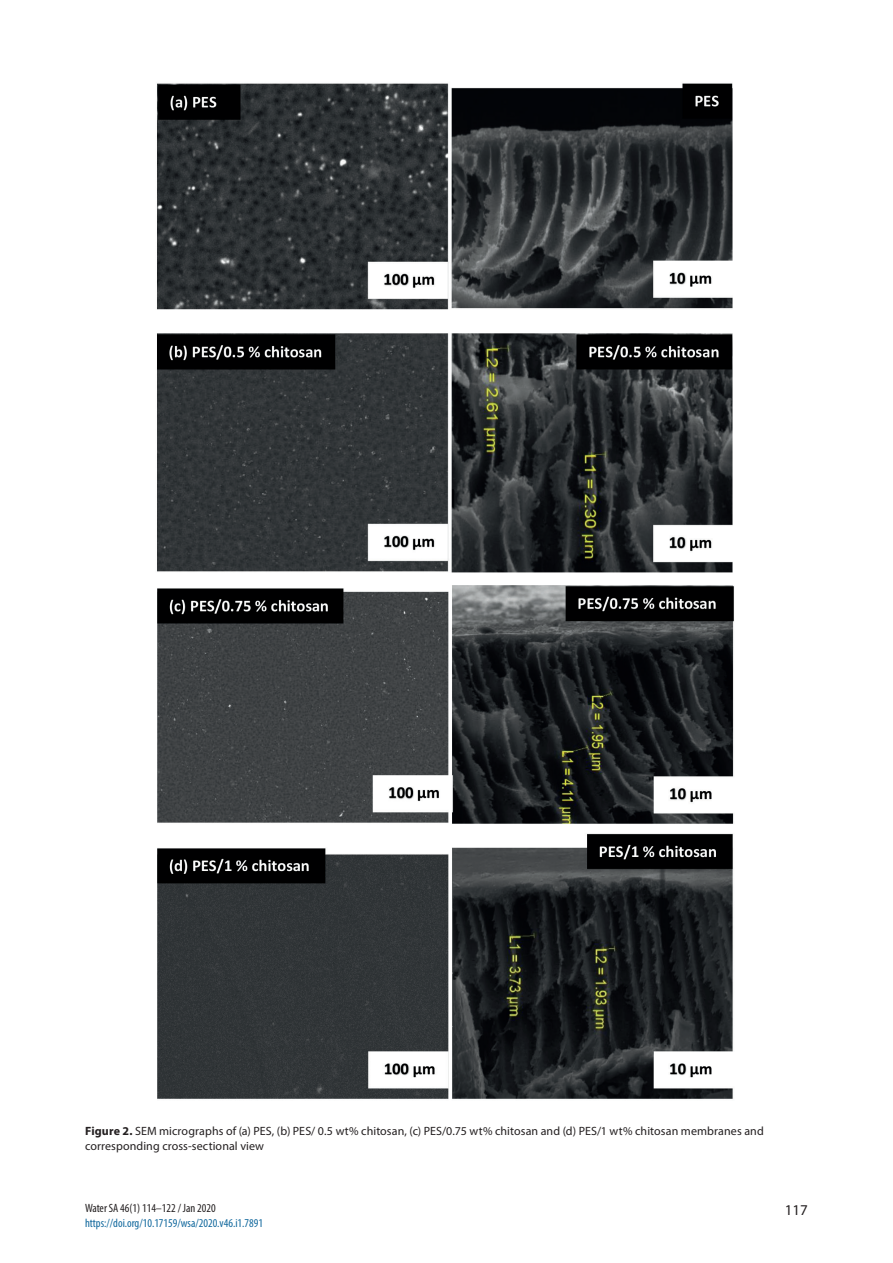
<style>
.page{position:relative;width:893px;height:1263px;background:#fff}
.page>*{position:absolute;margin:0;border:0;box-sizing:border-box;transform-origin:0 0}
.t1{font:15px "Myriad Pro";color:#231f20}
.t2{font:12px/15px "Myriad Pro";letter-spacing:.005em;color:#231f20}
.t3{font:condensed 12px "Myriad Pro";color:#11689d}
.t4{font:condensed 12px "Myriad Pro";color:#231f20}
.s1{font-weight:700}
</style>
<div class="page">
<img style="left:157px;top:83px;width:576px;height:490px">
<img style="left:158px;top:585px;width:576px;height:514px">
<p class="t2" style="left:85px;top:1123px;width:680px"><span class="s1">Figure 2.</span> SEM micrographs of (a) PES, (b) PES/ 0.5 wt% chitosan, (c) PES/0.75 wt% chitosan and (d) PES/1 wt% chitosan membranes and corresponding cross-sectional view</p>
<p class="t4" style="left:85px;top:1201px;width:132px">Water SA 46(1) 114–122 / Jan 2020</p>
<p class="t1" style="left:785px;top:1200px;width:25px">117</p>
<p class="t3" style="left:85px;top:1216px;width:179px">https://doi.org/10.17159/wsa/2020.v46.i1.7891</p>
</div>
